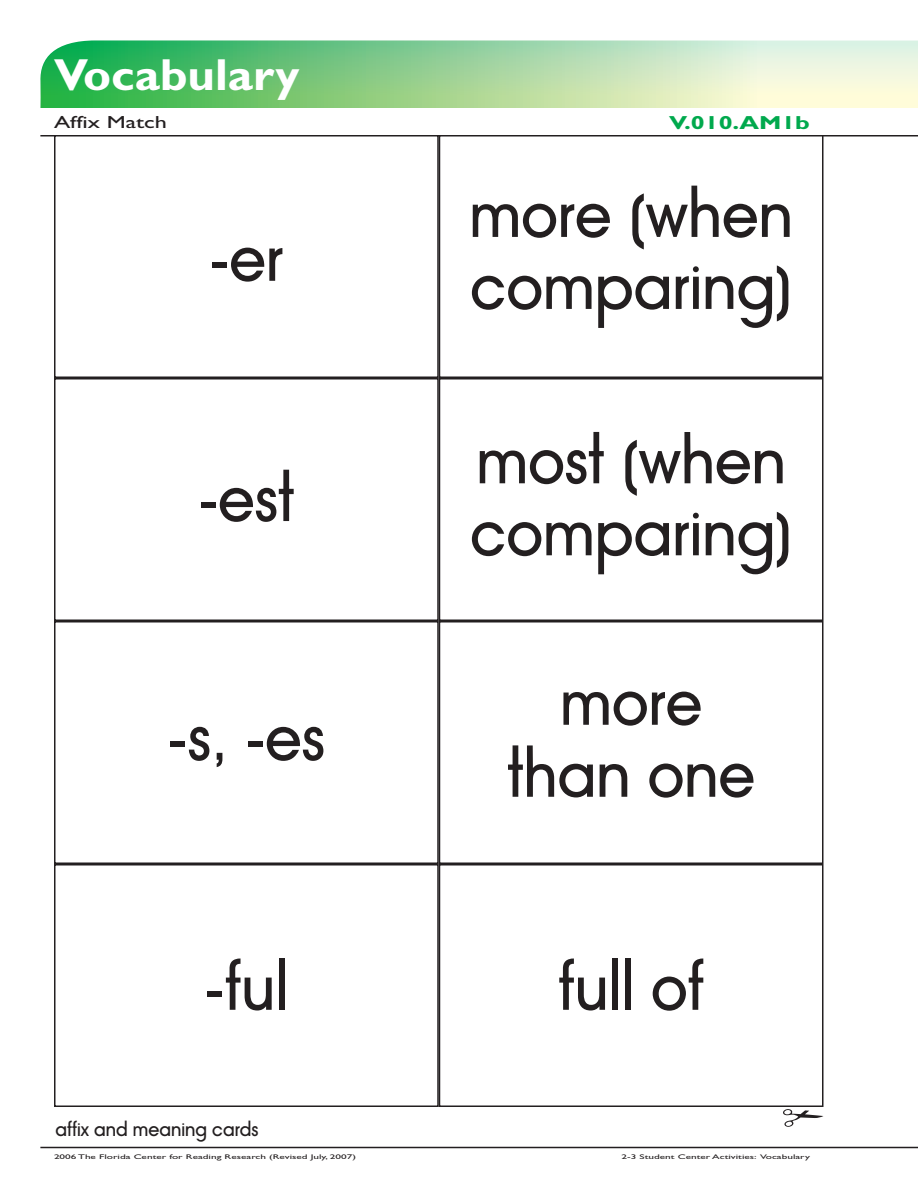
<style>
.page{position:relative;width:918px;height:1188px;background:#fff}
.page>*{position:absolute;margin:0;border:0;box-sizing:border-box;transform-origin:0 0}
.t1{font:60px/72px "Avant Garde Medium Modified";color:#231f20}
.t2{font:700 45px "Gill Sans MT Modified";color:#fff;scale:1.05 1}
.t3{font:700 18.9px "Gill Sans MT Modified";color:#00a94d;scale:1.33 1}
.t4{font:18px "Avant Garde Medium Modified";color:#231f20}
.t5{font:17.55px "Gill Sans MT Modified";color:#231f20;scale:1.39 1}
.t6{font:6.75px "Gill Sans MT Modified";color:#231f20;scale:1.67 1}
</style>
<div class="page">
<svg style="left:40px;top:40px;width:878px;height:68px;background:#9bd69d"></svg>
<hr style="left:40px;top:1147px;width:878px;height:1px;background:#231f20">
<hr style="left:40px;top:135px;width:878px;height:1px;background:#231f20">
<div style="left:439px;top:135px;width:385px;height:243px;border:2px solid #231f20"></div>
<div style="left:54px;top:378px;width:385px;height:243px;border:2px solid #231f20"></div>
<div style="left:439px;top:378px;width:385px;height:243px;border:2px solid #231f20"></div>
<div style="left:54px;top:621px;width:385px;height:243px;border:2px solid #231f20"></div>
<div style="left:439px;top:621px;width:385px;height:243px;border:2px solid #231f20"></div>
<div style="left:439px;top:864px;width:385px;height:243px;border:2px solid #231f20"></div>
<div style="left:54px;top:135px;width:385px;height:243px;border:2px solid #231f20"></div>
<div style="left:54px;top:864px;width:385px;height:243px;border:2px solid #231f20"></div>
<svg style="left:783px;top:1109px;width:41px;height:18px"></svg>
<h2 class="t2" style="left:54px;top:48px;width:236px">Vocabulary</h2>
<p class="t5" style="left:54px;top:112px;width:83px">Affix Match</p>
<p class="t3" style="left:669px;top:111px;width:107px">V.010.AM1b</p>
<p class="t1" style="left:210px;top:225px;width:75px">-er</p>
<p class="t1" style="left:198px;top:466px;width:98px">-est</p>
<p class="t1" style="left:168px;top:705px;width:159px">-s, -es</p>
<p class="t1" style="left:469px;top:182px;width:325px">more (when comparing)</p>
<p class="t1" style="left:470px;top:428px;width:323px">most (when comparing)</p>
<p class="t1" style="left:560px;top:669px;width:144px">more</p>
<p class="t1" style="left:507px;top:741px;width:249px">than one</p>
<p class="t1" style="left:205px;top:954px;width:85px">-ful</p>
<p class="t1" style="left:558px;top:954px;width:148px">full of</p>
<p class="t4" style="left:56px;top:1119px;width:205px">affix and meaning cards</p>
<p class="t6" style="left:54px;top:1153px;width:182px">2006 The Florida Center for Reading Research (Revised July, 2007)</p>
<p class="t6" style="left:622px;top:1153px;width:114px">2-3 Student Center Activities: Vocabulary</p>
</div>
